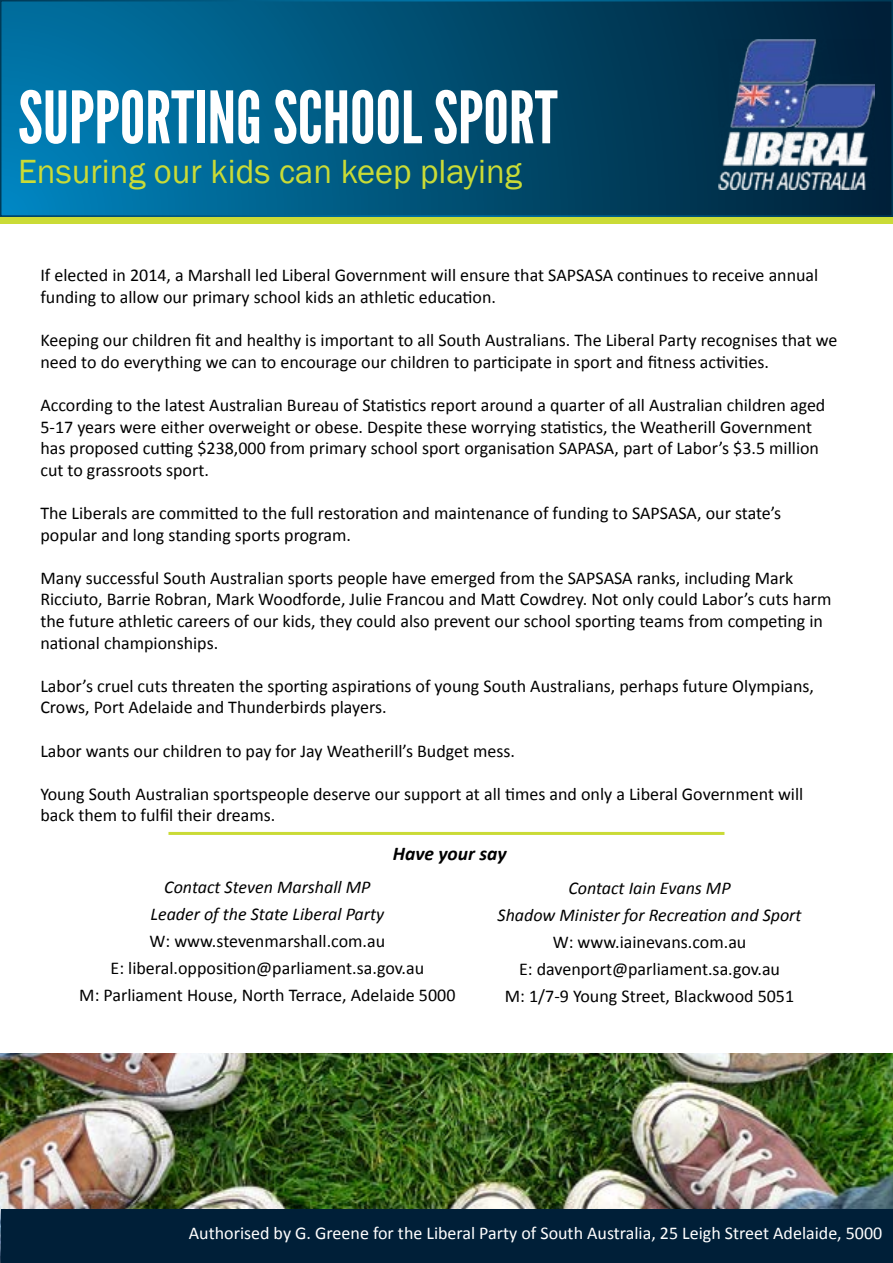
<style>
.page{position:relative;width:893px;height:1263px;background:#fff}
.page>*{position:absolute;margin:0;border:0;box-sizing:border-box;transform-origin:0 0}
.t1{font:72px "League Gothic";color:#fff}
.t2{font:34.5px "Franklin Gothic";color:#cadb36}
.t3{font:italic 700 19.5px "Calibri";color:#000}
.t4{font:18px/21.6px "Calibri";color:#000}
.t5{font:italic 18px/27px "Calibri";color:#000;text-align:center}
.t6{font:18px "Calibri";color:#fff}
</style>
<div class="page">
<div style="left:1px;top:1px;width:891px;height:215px;background:linear-gradient(to right,#007eb2,#001e33)"></div>
<div style="left:0;top:217px;width:893px;height:6px;background:#cadb36"></div>
<img style="left:719px;top:39px;width:155px;height:151px">
<img style="left:0;top:1053px;width:893px;height:210px">
<hr style="left:168px;top:832px;width:556px;height:3px;background:#cadb36">
<div style="left:2px;top:1210px;width:891px;height:53px;background:#001f38"></div>
<h1 class="t1" style="left:18px;top:75px;width:541px">SUPPORTING SCHOOL SPORT</h1>
<h2 class="t2" style="left:18px;top:150px;width:505px">Ensuring our kids can keep playing</h2>
<p class="t4" style="left:40px;top:265px;width:779px">If elected in 2014, a Marshall led Liberal Government will ensure that SAPSASA continues to receive annual funding to allow our primary school kids an athletic education.</p>
<p class="t4" style="left:40px;top:329px;width:799px">Keeping our children fit and healthy is important to all South Australians. The Liberal Party recognises that we need to do everything we can to encourage our children to participate in sport and fitness activities.</p>
<p class="t4" style="left:40px;top:394px;width:786px">According to the latest Australian Bureau of Statistics report around a quarter of all Australian children aged 5-17 years were either overweight or obese. Despite these worrying statistics, the Weatherill Government has proposed cutting $238,000 from primary school sport organisation SAPASA, part of Labor’s $3.5 million cut to grassroots sport.</p>
<p class="t4" style="left:40px;top:502px;width:742px">The Liberals are committed to the full restoration and maintenance of funding to SAPSASA, our state’s popular and long standing sports program.</p>
<p class="t4" style="left:40px;top:567px;width:793px">Many successful South Australian sports people have emerged from the SAPSASA ranks, including Mark Ricciuto, Barrie Robran, Mark Woodforde, Julie Francou and Matt Cowdrey. Not only could Labor’s cuts harm the future athletic careers of our kids, they could also prevent our school sporting teams from competing in national championships.</p>
<p class="t4" style="left:40px;top:675px;width:775px">Labor’s cruel cuts threaten the sporting aspirations of young South Australians, perhaps future Olympians,<br>Crows, Port Adelaide and Thunderbirds players.</p>
<p class="t4" style="left:40px;top:740px;width:476px">Labor wants our children to pay for Jay Weatherill’s Budget mess.</p>
<p class="t4" style="left:40px;top:783px;width:764px">Young South Australian sportspeople deserve our support at all times and only a Liberal Government will back them to fulfil their dreams.</p>
<p class="t3" style="left:393px;top:841px;width:115px">Have your say</p>
<p class="t5" style="left:151px;top:872px;width:235px">Contact Steven Marshall MP<br>Leader of the State Liberal Party</p>
<p class="t4" style="left:79px;top:927px;width:378px;line-height:27px;text-align:center">W: www.stevenmarshall.com.au<br>E: liberal.opposition@parliament.sa.gov.au<br>M: Parliament House, North Terrace, Adelaide 5000</p>
<p class="t5" style="left:498px;top:874px;width:305px">Contact Iain Evans MP<br>Shadow Minister for Recreation and Sport</p>
<p class="t4" style="left:505px;top:928px;width:291px;line-height:27px;text-align:center">W: www.iainevans.com.au<br>E: davenport@parliament.sa.gov.au<br>M: 1/7-9 Young Street, Blackwood 5051</p>
<p class="t6" style="left:189px;top:1222px;width:695px">Authorised by G. Greene for the Liberal Party of South Australia, 25 Leigh Street Adelaide, 5000</p>
</div>
